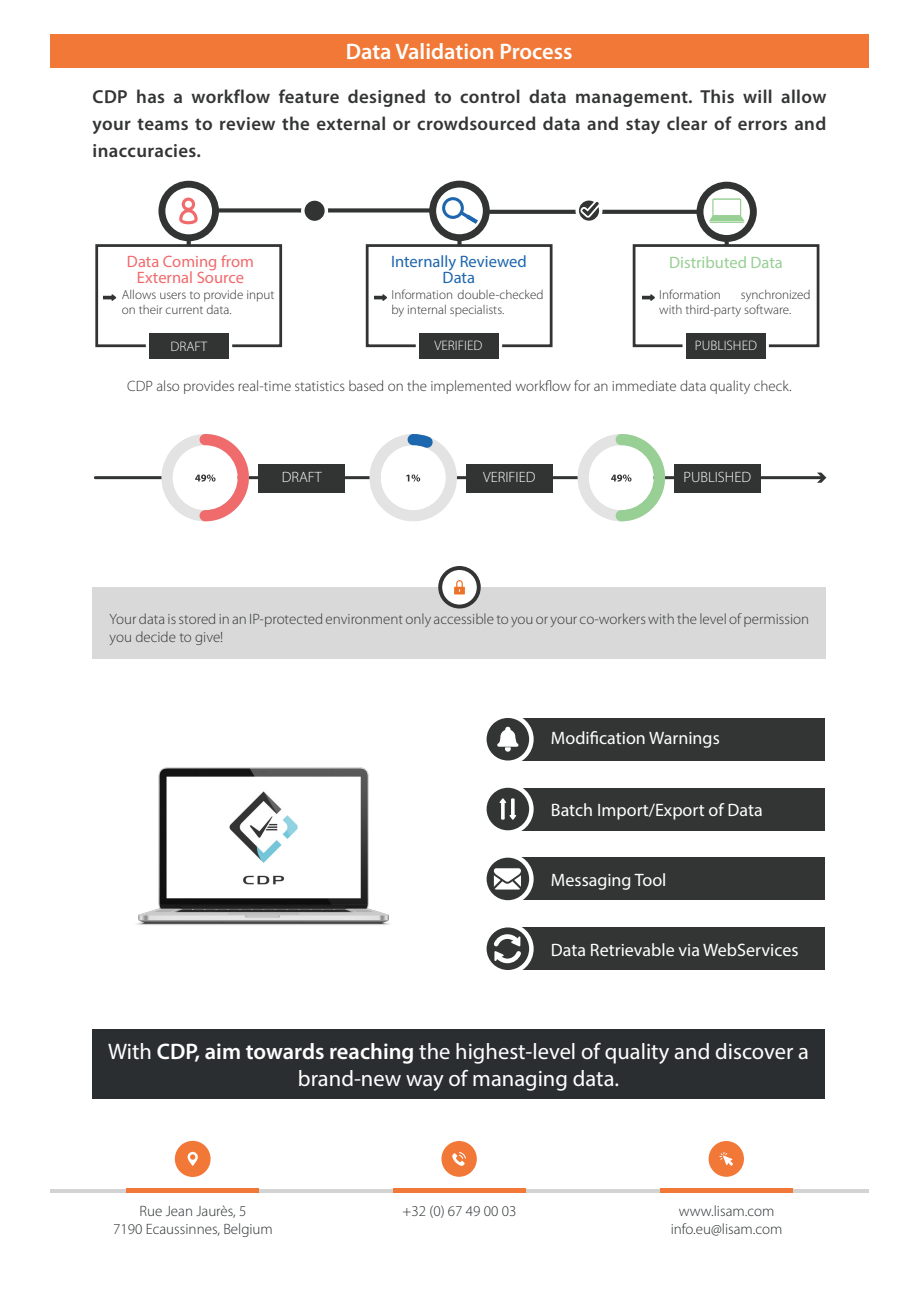
<style>
.page{position:relative;width:919px;height:1289px;background:#fff}
.page>*{position:absolute;margin:0;border:0;box-sizing:border-box;transform-origin:0 0}
.t1{font:22.5px/27px "Myriad Pro";color:#fff;text-align:center}
.t2{font:600 22.5px "Myriad Pro";color:#fff}
.t3{font:600 18.9px/27px "Myriad Pro";letter-spacing:.02em;color:#333434;text-align:justify}
.t4{font:18px "Myriad Pro";color:#fff}
.t5{font:16.5px/16.5px "Myriad Pro";color:#f16a6c;text-align:center}
.t6{font:16.5px/16.5px "Myriad Pro";color:#1e66ae;text-align:center}
.t7{font:16.5px "Myriad Pro";color:#97cf94}
.t8{font:300 15px/18px "Myriad Pro";color:#333434}
.t9{font:300 15px/18px "Myriad Pro";color:#2a2e30;text-align:center}
.t10{font:300 15px "Myriad Pro";color:#fff}
.t11{font:300 13.8px "Myriad Pro";color:#fff}
.t12{font:300 13.05px/15.1px "Myriad Pro";color:#323333}
.s1{font-weight:600}
</style>
<div class="page">
<div style="left:93px;top:587px;width:733px;height:72px;background:#d8d9d8"></div>
<svg style="left:50px;top:1188px;width:818px;height:4px;fill:#d2d3d2"></svg>
<div style="left:441px;top:1140px;width:36px;height:36px;background:#f17836;border-radius:50%"></div>
<svg style="left:452px;top:1152px;width:14px;height:13px"></svg>
<hr style="left:393px;top:1188px;width:132px;height:4px;background:#f17836">
<div style="left:708px;top:1140px;width:36px;height:36px;background:#f17836;border-radius:50%"></div>
<svg style="left:719px;top:1152px;width:14px;height:13px"></svg>
<hr style="left:660px;top:1188px;width:132px;height:4px;background:#f17836">
<div style="left:175px;top:1140px;width:35px;height:36px;background:#f17836;border-radius:50%"></div>
<svg style="left:187px;top:1151px;width:11px;height:14px"></svg>
<hr style="left:126px;top:1188px;width:133px;height:4px;background:#f17836">
<div style="left:93px;top:1028px;width:731px;height:70px;background:#2a2e30"></div>
<div style="left:50px;top:34px;width:818px;height:33px;background:#f17836"></div>
<svg style="left:489px;top:210px;width:207px;height:4px"></svg>
<div style="left:575px;top:197px;width:27px;height:27px;border:7px solid #fff;border-radius:50%"></div>
<svg style="left:219px;top:208px;width:210px;height:4px"></svg>
<div style="left:301px;top:197px;width:27px;height:27px;border:7px solid #fff;border-radius:50%"></div>
<div style="left:632px;top:244px;width:187px;height:103px;border:3px solid #323333"></div>
<svg style="left:682px;top:333px;width:86px;height:25px"></svg>
<div style="left:366px;top:244px;width:186px;height:103px;border:3px solid #323333"></div>
<svg style="left:416px;top:333px;width:86px;height:25px"></svg>
<div style="left:95px;top:244px;width:187px;height:103px;border:3px solid #323333"></div>
<svg style="left:146px;top:343px;width:86px;height:4px"></svg>
<svg style="left:187px;top:241px;width:4px;height:5px"></svg>
<div style="left:304px;top:201px;width:20px;height:20px;background:#323333;border-radius:50%"></div>
<svg style="left:579px;top:200px;width:20px;height:21px"></svg>
<svg style="left:457px;top:241px;width:4px;height:5px"></svg>
<svg style="left:724px;top:242px;width:4px;height:4px"></svg>
<div style="left:696px;top:182px;width:60px;height:60px;border:7px solid #323333;border-radius:50%"></div>
<svg style="left:580px;top:200px;width:20px;height:18px"></svg>
<svg style="left:709px;top:198px;width:35px;height:25px"></svg>
<div style="left:158px;top:181px;width:61px;height:60px;border:7px solid #323333;border-radius:50%"></div>
<svg style="left:179px;top:197px;width:19px;height:27px"></svg>
<svg style="left:103px;top:294px;width:13px;height:7px"></svg>
<svg style="left:374px;top:294px;width:13px;height:7px"></svg>
<div style="left:429px;top:181px;width:60px;height:60px;border:7px solid #323333;border-radius:50%"></div>
<svg style="left:440px;top:197px;width:38px;height:27px"></svg>
<svg style="left:642px;top:294px;width:12px;height:7px"></svg>
<div style="left:149px;top:333px;width:80px;height:25px;background:#323333"></div>
<div style="left:419px;top:333px;width:79px;height:25px;background:#323333"></div>
<div style="left:686px;top:333px;width:79px;height:25px;background:#323333"></div>
<img style="left:136px;top:767px;width:254px;height:158px">
<div style="left:508px;top:787px;width:316px;height:43px;background:#333434"></div>
<div style="left:482px;top:783px;width:51px;height:51px;border:9px solid #fff;border-radius:50%"></div>
<div style="left:486px;top:787px;width:43px;height:43px;background:#333434;border-radius:50%"></div>
<div style="left:508px;top:718px;width:316px;height:42px;background:#333434"></div>
<div style="left:482px;top:713px;width:51px;height:52px;border:9px solid #fff;border-radius:50%"></div>
<div style="left:486px;top:718px;width:43px;height:42px;background:#333434;border-radius:50%"></div>
<div style="left:508px;top:857px;width:316px;height:43px;background:#333434"></div>
<div style="left:508px;top:927px;width:316px;height:43px;background:#333434"></div>
<div style="left:482px;top:853px;width:51px;height:51px;border:9px solid #fff;border-radius:50%"></div>
<div style="left:482px;top:923px;width:51px;height:51px;border:9px solid #fff;border-radius:50%"></div>
<div style="left:486px;top:857px;width:43px;height:43px;background:#333434;border-radius:50%"></div>
<div style="left:486px;top:927px;width:43px;height:43px;background:#333434;border-radius:50%"></div>
<svg style="left:497px;top:726px;width:21px;height:25px"></svg>
<svg style="left:494px;top:868px;width:27px;height:21px"></svg>
<svg style="left:499px;top:798px;width:17px;height:21px"></svg>
<svg style="left:494px;top:934px;width:27px;height:29px"></svg>
<hr style="left:95px;top:476px;width:727px;height:3px;background:#323333">
<svg style="left:816px;top:472px;width:10px;height:11px"></svg>
<div style="left:258px;top:464px;width:87px;height:28px;background:#323333"></div>
<div style="left:466px;top:464px;width:87px;height:28px;background:#323333"></div>
<div style="left:673px;top:464px;width:87px;height:28px;background:#323333"></div>
<svg style="left:161px;top:434px;width:88px;height:87px"></svg>
<svg style="left:369px;top:434px;width:88px;height:87px"></svg>
<svg style="left:577px;top:434px;width:88px;height:87px"></svg>
<svg style="left:438px;top:566px;width:42px;height:42px"></svg>
<h1 class="t2" style="left:345px;top:37px;width:228px">Data Validation Process</h1>
<p class="t3" style="left:93px;top:82px;width:735px">CDP has a workflow feature designed to control data management. This will allow your teams to review the external or crowdsourced data and stay clear of errors and inaccuracies.</p>
<p class="t5" style="left:127px;top:253px;width:128px">Data Coming from<br>External Source</p>
<p class="t6" style="left:391px;top:253px;width:137px">Internally Reviewed<br>Data</p>
<p class="t7" style="left:669px;top:252px;width:115px">Distributed Data</p>
<p class="t12" style="left:122px;top:287px;width:154px">Allows users to provide input on their current data.</p>
<p class="t12" style="left:391px;top:287px;width:154px">Information double-checked by internal specialists.</p>
<p class="t12" style="left:659px;top:287px;width:63px">Information</p>
<p class="t12" style="left:659px;top:287px;width:153px;text-indent:82px">synchronized with third-party software.</p>
<p class="t11" style="left:171px;top:338px;width:38px">DRAFT</p>
<p class="t11" style="left:434px;top:338px;width:49px">VERIFIED</p>
<p class="t11" style="left:695px;top:338px;width:64px">PUBLISHED</p>
<p class="t8" style="left:127px;top:378px;width:666px">CDP also provides real-time statistics based on the implemented workflow for an immediate data quality check.</p>
<p class="t10" style="left:282px;top:469px;width:42px">DRAFT</p>
<p class="t10" style="left:483px;top:469px;width:54px">VERIFIED</p>
<p class="t10" style="left:683px;top:469px;width:69px">PUBLISHED</p>
<p class="t8" style="left:110px;top:610px;width:701px">Your data is stored in an IP-protected environment only accessible to you or your co-workers with the level of permission you decide to give!</p>
<p class="t4" style="left:551px;top:727px;width:170px">Modification Warnings</p>
<p class="t4" style="left:551px;top:798px;width:213px">Batch Import/Export of Data</p>
<p class="t4" style="left:551px;top:868px;width:117px">Messaging Tool</p>
<p class="t4" style="left:551px;top:938px;width:249px">Data Retrievable via WebServices</p>
<h1 class="t1" style="left:108px;top:1037px;width:702px">With <span class="s1">CDP, aim towards reaching</span> the highest-level of quality and discover a brand-new way of managing data.</h1>
<p class="t9" style="left:113px;top:1201px;width:161px">Rue Jean Jaurès, 5<br>7190 Ecaussinnes, Belgium</p>
<p class="t9" style="left:402px;top:1201px;width:115px">+32 (0) 67 49 00 03</p>
<p class="t9" style="left:670px;top:1201px;width:113px">www.lisam.com info.eu@lisam.com</p>
</div>
